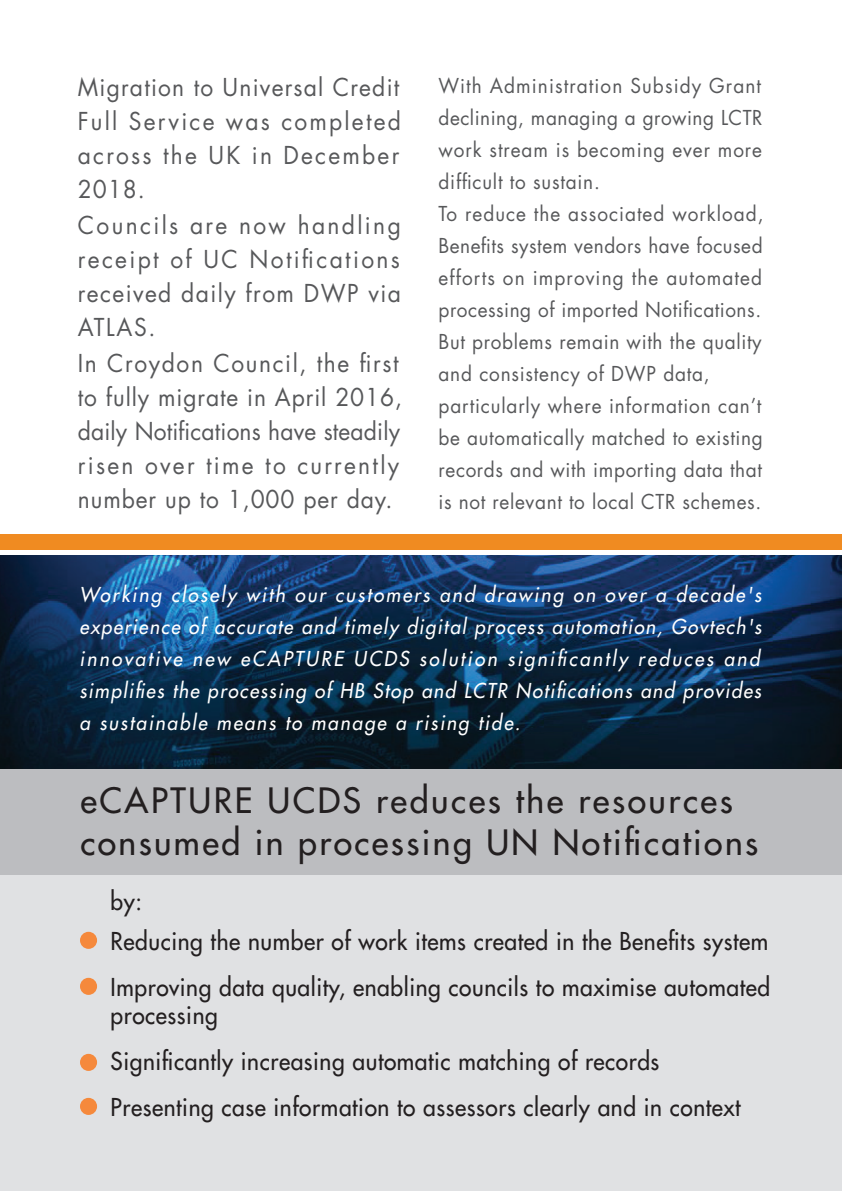
<style>
.page{position:relative;width:842px;height:1191px;background:#fff}
.page>*{position:absolute;margin:0;border:0;box-sizing:border-box;transform-origin:0 0}
.t1{font:500 34px/42px "Futura Std";letter-spacing:.07em;color:#231f20}
.t2{font:24px/34.4px "Futura Std";letter-spacing:.07em;color:#57585a;scale:.95 1}
.t3{font:500 24px/40px "Futura Std";letter-spacing:.025em;color:#231f20;scale:.95 1}
.t4{font:20px/32px "Futura Std";letter-spacing:.035em;color:#57585a;scale:.95 1}
.t5{font:italic 500 20px/32px "Futura Std";letter-spacing:.1em;color:#fff;text-align:justify;scale:.95 1}
</style>
<div class="page">
<div style="left:0;top:851px;width:842px;height:340px;background:#e0e1e3"></div>
<div style="left:0;top:765px;width:842px;height:110px;background:#bcbdc0"></div>
<img style="left:0;top:555px;width:842px;height:213px">
<div style="left:80px;top:931px;width:17px;height:18px;background:#f5893c;border-radius:50%"></div>
<div style="left:80px;top:977px;width:17px;height:18px;background:#f5893c;border-radius:50%"></div>
<div style="left:80px;top:1053px;width:17px;height:18px;background:#f5893c;border-radius:50%"></div>
<div style="left:80px;top:1097px;width:17px;height:18px;background:#f5893c;border-radius:50%"></div>
<div style="left:0;top:534px;width:842px;height:15px;background:#f08b21"></div>
<p class="t2" style="left:78px;top:70px;width:343px">Migration to Universal Credit<br>Full Service was completed across the UK in December<br>2018.<br>Councils are now handling receipt of UC Notifications received daily from DWP via<br>ATLAS.<br>In Croydon Council, the first to fully migrate in April 2016, daily Notifications have steadily risen over time to currently number up to 1,000 per day.</p>
<p class="t4" style="left:439px;top:70px;width:344px">With Administration Subsidy Grant declining, managing a growing LCTR work stream is becoming ever more difficult to sustain.<br>To reduce the associated workload, Benefits system vendors have focused efforts on improving the automated processing of imported Notifications.<br>But problems remain with the quality and consistency of DWP data, particularly where information can’t be automatically matched to existing records and with importing data that is not relevant to local CTR schemes.</p>
<p class="t5" style="left:80px;top:579px;width:719px">Working closely with our customers and drawing on over a decade's experience of accurate and timely digital process automation, Govtech's innovative new eCAPTURE UCDS solution significantly reduces and simplifies the processing of HB Stop and LCTR Notifications and provides a sustainable means to manage a rising tide.</p>
<h1 class="t1" style="left:80px;top:779px;width:679px">eCAPTURE UCDS reduces the resources consumed in processing UN Notifications</h1>
<p class="t3" style="left:111px;top:881px;width:694px">by:<br>Reducing the number of work items created in the Benefits system</p>
<p class="t3" style="left:111px;top:973px;width:696px;line-height:28px">Improving data quality, enabling councils to maximise automated processing</p>
<p class="t3" style="left:111px;top:1038px;width:665px;line-height:46px">Significantly increasing automatic matching of records<br>Presenting case information to assessors clearly and in context</p>
</div>
